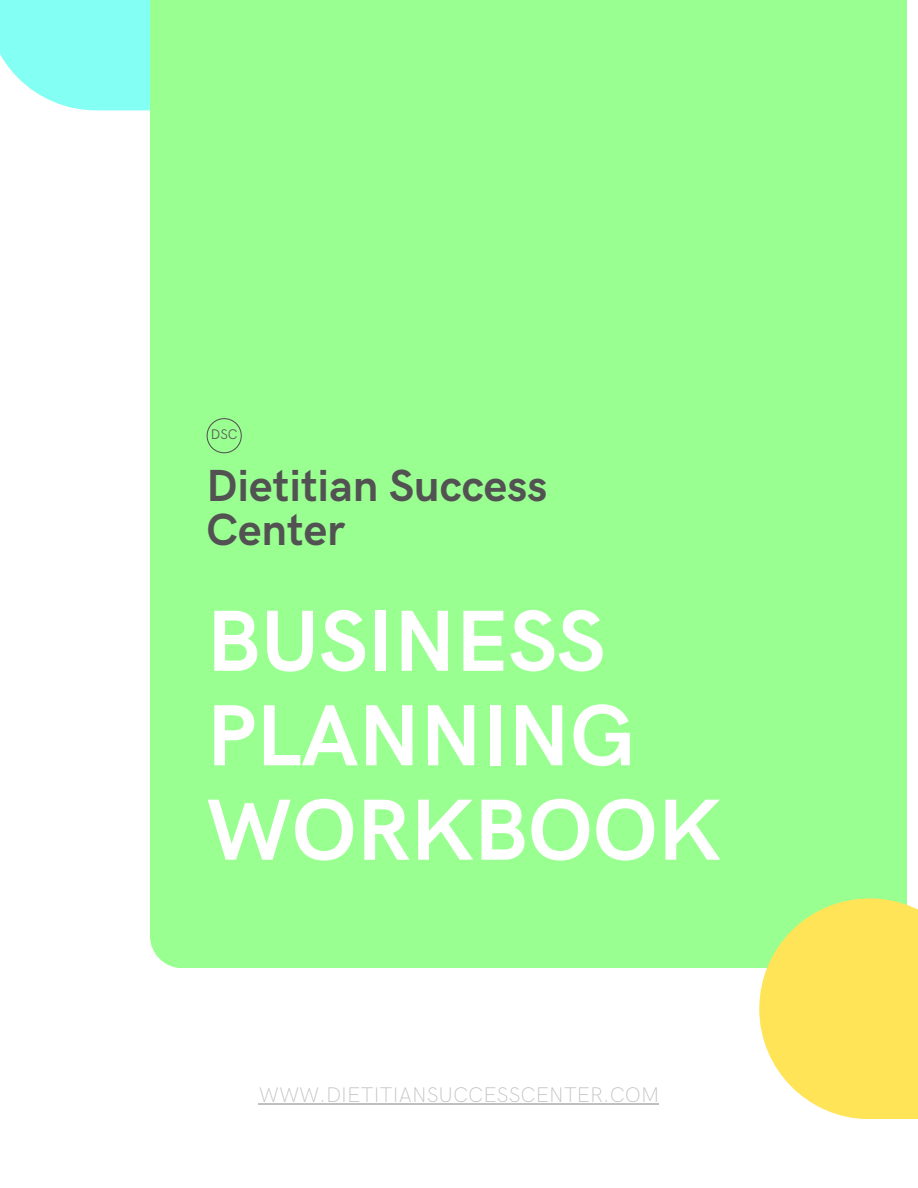
<style>
.page{position:relative;width:918px;height:1188px;background:#fff}
.page>*{position:absolute;margin:0;border:0;box-sizing:border-box;transform-origin:0 0}
.t1{font:700 87px/94.5px "HK Grotesk";color:#fff}
.t2{font:700 45px/44.4px "HK Grotesk";color:#525252}
.t3{font:200 21.15px "HK Grotesk Pro";color:#bfbfbf}
.t4{font:300 13.95px "HK Grotesk";color:#525252}
</style>
<div class="page">
<div style="left:0;top:0;width:207px;height:110px;background:#84fff3"></div>
<div style="left:150px;top:0;width:757px;height:968px;background:#9aff91"></div>
<svg style="left:207px;top:418px;width:35px;height:35px"></svg>
<svg style="left:759px;top:898px;width:159px;height:221px;background:#f7e869"></svg>
<hr style="left:259px;top:1103px;width:400px;height:1px;background:#bfbfbf">
<p class="t4" style="left:211px;top:424px;width:28px">DSC</p>
<h2 class="t2" style="left:207px;top:460px;width:342px">Dietitian Success<br>Center</h2>
<h1 class="t1" style="left:207px;top:587px;width:516px">BUSINESS<br>PLANNING<br>WORKBOOK</h1>
<p class="t3" style="left:259px;top:1078px;width:402px">WWW.DIETITIANSUCCESSCENTER.COM</p>
</div>
